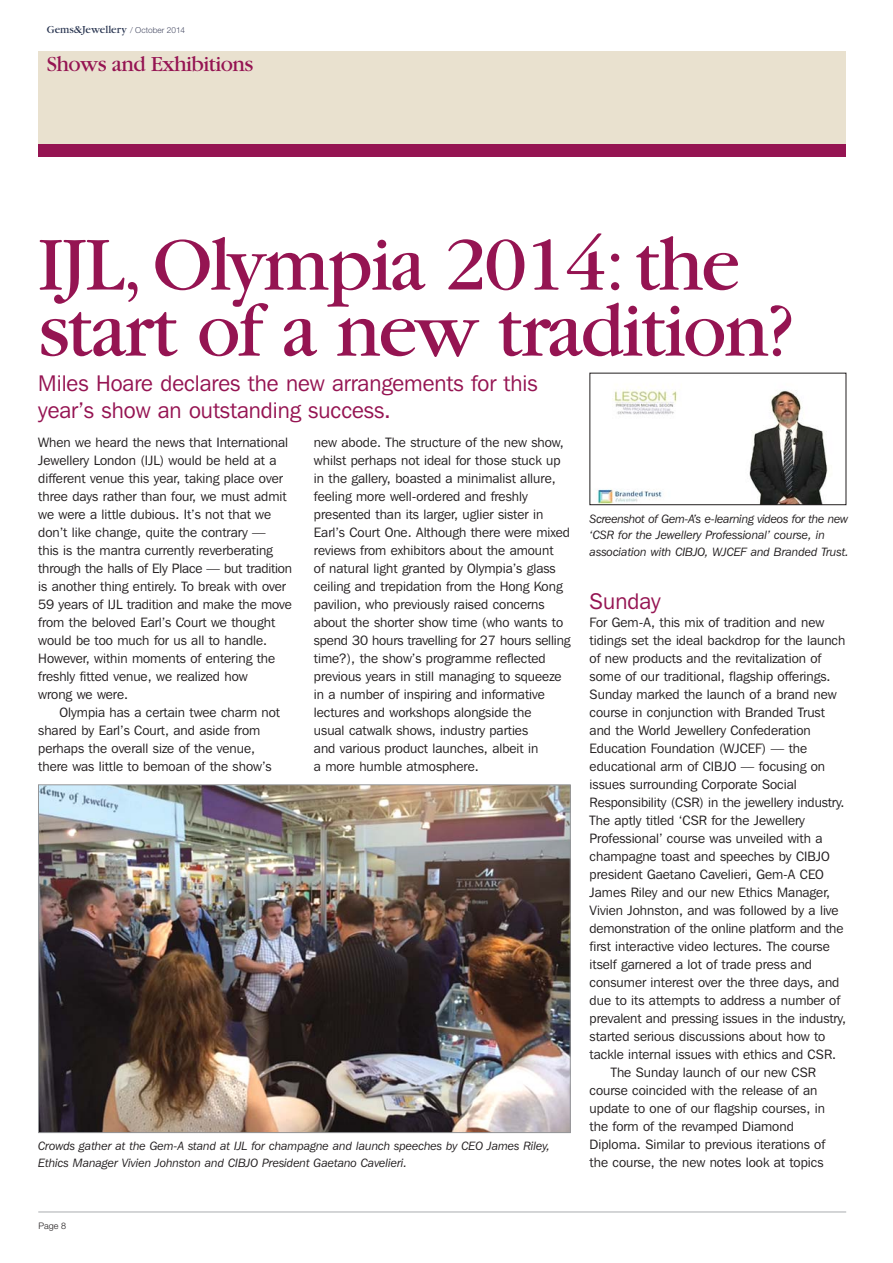
<style>
.page{position:relative;width:893px;height:1263px;background:#fff}
.page>*{position:absolute;margin:0;border:0;box-sizing:border-box;transform-origin:0 0}
.t1{font:79.5px/66px "Garamond";letter-spacing:-.025em;color:#951452}
.t2{font:22.5px/27px "Franklin Gothic IT Cby BT";color:#951452}
.t3{font:22.5px "Garamond";letter-spacing:-.025em;color:#951452}
.t4{font:13.5px/18px "Franklin Gothic IT Cby BT";color:#231f20}
.t5{font:italic 12px/16.5px "Franklin Gothic IT Cby BT";color:#231f20}
.t6{font:11.25px "Garamond";color:#283450}
.t7{font:300 9px "Helvetica Neue";color:#231f20}
.s1{font-family:"Helvetica Neue";font-weight:300;font-size:8.25px;color:#4a4e66}
</style>
<div class="page">
<div style="left:38px;top:51px;width:808px;height:94px;background:#e9e1cf"></div>
<div style="left:38px;top:145px;width:808px;height:12px;background:#951452"></div>
<hr style="left:38px;top:1211px;width:808px;height:2px;background:#c6c8ca">
<img style="left:597px;top:387px;width:231px;height:116px">
<div style="left:590px;top:373px;width:256px;height:132px;border:1px solid #231f20"></div>
<img style="left:40px;top:786px;width:528px;height:345px">
<p class="t6" style="left:47px;top:26px;width:140px">Gems&amp;Jewellery <span class="s1">/ October 2014</span></p>
<h2 class="t3" style="left:47px;top:56px;width:208px">Shows and Exhibitions</h2>
<h1 class="t1" style="left:38px;top:239px;width:758px">IJL, Olympia 2014: the start of a new tradition?</h1>
<h2 class="t2" style="left:38px;top:372px;width:501px">Miles Hoare declares the new arrangements for this year’s show an outstanding success.</h2>
<p class="t4" style="left:38px;top:435px;width:255px">When we heard the news that International Jewellery London (IJL) would be held at a different venue this year, taking place over three days rather than four, we must admit we were a little dubious. It’s not that we don’t like change, quite the contrary —<br>this is the mantra currently reverberating through the halls of Ely Place — but tradition is another thing entirely. To break with over 59 years of IJL tradition and make the move from the beloved Earl’s Court we thought would be too much for us all to handle.<br>However, within moments of entering the freshly fitted venue, we realized how<br>wrong we were.</p>
<p class="t4" style="left:38px;top:705px;width:243px;text-indent:21px">Olympia has a certain twee charm not shared by Earl’s Court, and aside from perhaps the overall size of the venue, there was little to bemoan of the show’s</p>
<p class="t4" style="left:314px;top:435px;width:258px">new abode. The structure of the new show, whilst perhaps not ideal for those stuck up in the gallery, boasted a minimalist allure, feeling more well-ordered and freshly presented than its larger, uglier sister in Earl’s Court One. Although there were mixed reviews from exhibitors about the amount<br>of natural light granted by Olympia’s glass ceiling and trepidation from the Hong Kong pavilion, who previously raised concerns about the shorter show time (who wants to spend 30 hours travelling for 27 hours selling time?), the show’s programme reflected previous years in still managing to squeeze in a number of inspiring and informative lectures and workshops alongside the<br>usual catwalk shows, industry parties<br>and various product launches, albeit in<br>a more humble atmosphere.</p>
<p class="t5" style="left:38px;top:1139px;width:513px">Crowds gather at the Gem-A stand at IJL for champagne and launch speeches by CEO James Riley,<br>Ethics Manager Vivien Johnston and CIBJO President Gaetano Cavelieri.</p>
<p class="t5" style="left:590px;top:511px;width:261px">Screenshot of Gem-A’s e-learning videos for the new ‘CSR for the Jewellery Professional’ course, in association with CIBJO, WJCEF and Branded Trust.</p>
<h2 class="t2" style="left:590px;top:590px;width:72px">Sunday</h2>
<p class="t4" style="left:590px;top:615px;width:236px">For Gem-A, this mix of tradition and new</p>
<p class="t4" style="left:590px;top:633px;width:257px">tidings set the ideal backdrop for the launch</p>
<p class="t4" style="left:590px;top:651px;width:233px">of new products and the revitalization of</p>
<p class="t4" style="left:590px;top:669px;width:242px">some of our traditional, flagship offerings.</p>
<p class="t4" style="left:590px;top:687px;width:249px">Sunday marked the launch of a brand new</p>
<p class="t4" style="left:590px;top:705px;width:237px">course in conjunction with Branded Trust</p>
<p class="t4" style="left:590px;top:723px;width:223px">and the World Jewellery Confederation</p>
<p class="t4" style="left:590px;top:741px;width:219px">Education Foundation (WJCEF) — the</p>
<p class="t4" style="left:590px;top:759px;width:237px">educational arm of CIBJO — focusing on</p>
<p class="t4" style="left:590px;top:777px;width:209px">issues surrounding Corporate Social</p>
<p class="t4" style="left:590px;top:795px;width:256px">Responsibility (CSR) in the jewellery industry.</p>
<p class="t4" style="left:590px;top:813px;width:217px">The aptly titled ‘CSR for the Jewellery</p>
<p class="t4" style="left:590px;top:831px;width:234px">Professional’ course was unveiled with a</p>
<p class="t4" style="left:590px;top:849px;width:242px">champagne toast and speeches by CIBJO</p>
<p class="t4" style="left:590px;top:867px;width:236px">president Gaetano Cavelieri, Gem-A CEO</p>
<p class="t4" style="left:590px;top:885px;width:242px">James Riley and our new Ethics Manager,</p>
<p class="t4" style="left:590px;top:903px;width:251px">Vivien Johnston, and was followed by a live</p>
<p class="t4" style="left:590px;top:921px;width:255px">demonstration of the online platform and the</p>
<p class="t4" style="left:590px;top:939px;width:242px">first interactive video lectures. The course</p>
<p class="t4" style="left:590px;top:957px;width:224px">itself garnered a lot of trade press and</p>
<p class="t4" style="left:590px;top:975px;width:251px">consumer interest over the three days, and</p>
<p class="t4" style="left:590px;top:993px;width:252px">due to its attempts to address a number of</p>
<p class="t4" style="left:590px;top:1011px;width:258px">prevalent and pressing issues in the industry,</p>
<p class="t4" style="left:590px;top:1029px;width:237px">started serious discussions about how to</p>
<p class="t4" style="left:590px;top:1047px;width:248px">tackle internal issues with ethics and CSR.</p>
<p class="t4" style="left:611px;top:1065px;width:207px">The Sunday launch of our new CSR</p>
<p class="t4" style="left:590px;top:1083px;width:229px">course coincided with the release of an</p>
<p class="t4" style="left:590px;top:1101px;width:237px">update to one of our flagship courses, in</p>
<p class="t4" style="left:590px;top:1119px;width:206px">the form of the revamped Diamond</p>
<p class="t4" style="left:590px;top:1137px;width:237px">Diploma. Similar to previous iterations of</p>
<p class="t4" style="left:590px;top:1155px;width:235px">the course, the new notes look at topics</p>
<p class="t7" style="left:38px;top:1223px;width:29px">Page 8</p>
</div>
